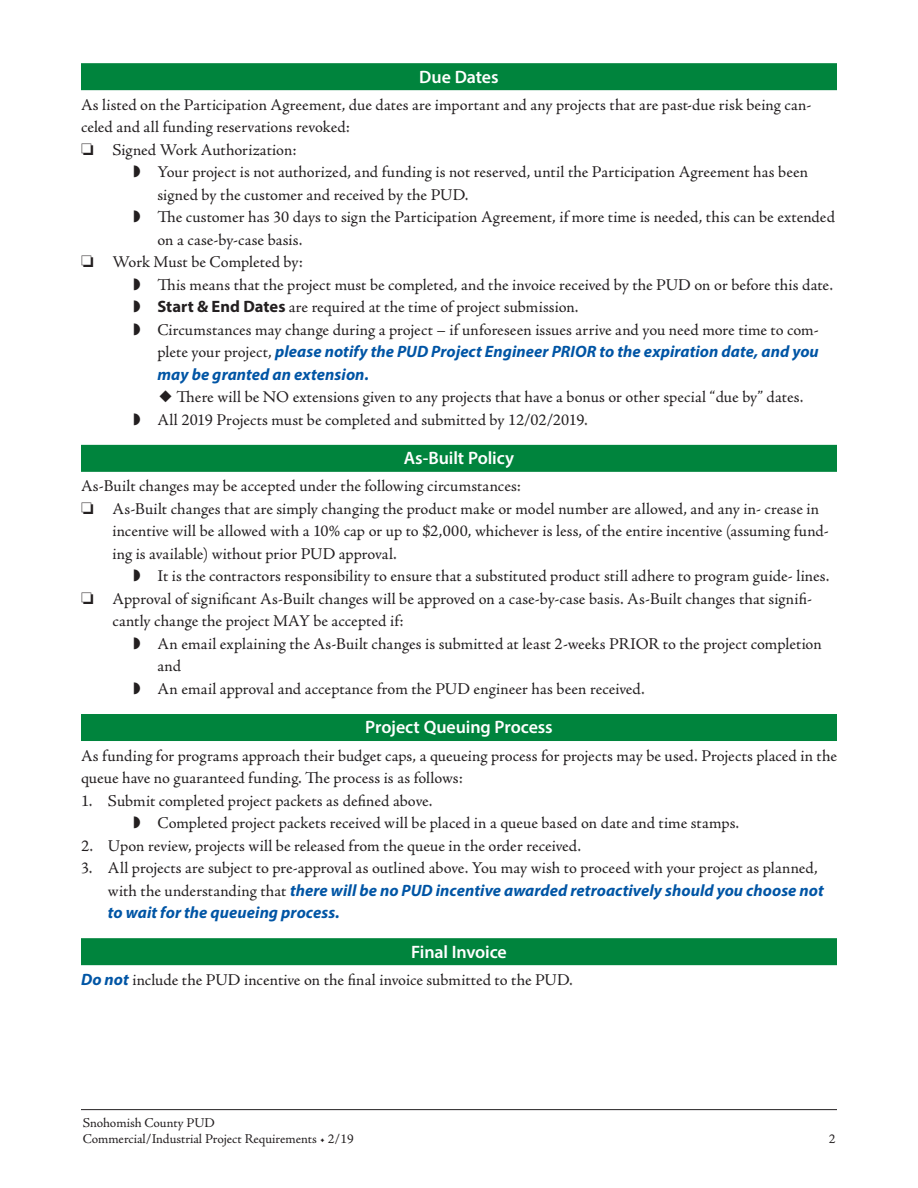
<style>
.page{position:relative;width:918px;height:1188px;background:#fff}
.page>*{position:absolute;margin:0;border:0;box-sizing:border-box;transform-origin:0 0}
.t1{font:600 18px "Myriad Pro";letter-spacing:-.005em;color:#fff}
.t2{font:16.5px/22.5px "Adobe Jenson Pro";color:#231f20}
.t3{font:italic 700 16.5px/22.5px "Myriad Pro";letter-spacing:.005em;color:#0155a5}
.t4{font:13.5px/16.2px "Adobe Jenson Pro";letter-spacing:-.005em;color:#231f20}
.s1{font-family:"Myriad Pro";font-weight:700}
.s2{font-family:"Adobe Jenson Pro";font-weight:400;font-style:normal;color:#231f20}
.s3{font-family:"Myriad Pro";font-weight:700;font-style:italic;color:#0155a5}
</style>
<div class="page">
<hr style="left:81px;top:1109px;width:756px;height:1px;background:#231f20">
<div style="left:81px;top:63px;width:756px;height:27px;background:#00843d"></div>
<div style="left:81px;top:445px;width:756px;height:27px;background:#00843d"></div>
<div style="left:81px;top:714px;width:756px;height:27px;background:#00843d"></div>
<div style="left:81px;top:938px;width:756px;height:27px;background:#00843d"></div>
<p class="t1" style="left:419px;top:65px;width:81px">Due Dates</p>
<p class="t2" style="left:81px;top:94px;width:732px">As listed on the Participation Agreement, due dates are important and any projects that are past-due risk being can&shy;celed and all funding reservations revoked:</p>
<p class="t2" style="left:158px;top:139px;width:679px;text-indent:-77px">□ Signed Work Authorization:<br>Your project is not authorized, and funding is not reserved, until the Participation Agreement has been signed by the customer and received by the PUD.<br>The customer has 30 days to sign the Participation Agreement, if more time is needed, this can be extended on a case-by-case basis.</p>
<p class="t2" style="left:158px;top:251px;width:677px;text-indent:-77px">□ Work Must be Completed by:<br>This means that the project must be completed, and the invoice received by the PUD on or before this date.<br><span class="s1">Start &amp; End Dates</span> are required at the time of project submission.<br>Circumstances may change during a project – if unforeseen issues arrive and you need more time to com-</p>
<p class="t3" style="left:158px;top:340px;width:663px"><span class="s2">plete your project,</span> please notify the PUD Project Engineer PRIOR to the expiration date, and you may be granted an extension.</p>
<p class="t2" style="left:158px;top:386px;width:647px">◆ There will be NO extensions given to any projects that have a bonus or other special “due by” dates.<br>All 2019 Projects must be completed and submitted by 12/02/2019.</p>
<p class="t1" style="left:404px;top:447px;width:112px">As-Built Policy</p>
<p class="t2" style="left:81px;top:475px;width:441px">As-Built changes may be accepted under the following circumstances:</p>
<p class="t2" style="left:112px;top:498px;width:718px;text-indent:-31px">□ As-Built changes that are simply changing the product make or model number are allowed, and any in- crease in incentive will be allowed with a 10% cap or up to $2,000, whichever is less, of the entire incentive (assuming fund&shy;ing is available) without prior PUD approval.</p>
<p class="t2" style="left:158px;top:565px;width:673px">It is the contractors responsibility to ensure that a substituted product still adhere to program guide- lines.</p>
<p class="t2" style="left:113px;top:588px;width:701px;text-indent:-31px">□ Approval of significant As-Built changes will be approved on a case-by-case basis. As-Built changes that signifi&shy;cantly change the project MAY be accepted if:</p>
<p class="t2" style="left:158px;top:633px;width:666px">An email explaining the As-Built changes is submitted at least 2-weeks PRIOR to the project completion and<br>An email approval and acceptance from the PUD engineer has been received.</p>
<p class="t1" style="left:365px;top:716px;width:189px">Project Queuing Process</p>
<p class="t2" style="left:81px;top:744px;width:758px">As funding for programs approach their budget caps, a queueing process for projects may be used. Projects placed in the queue have no guaranteed funding. The process is as follows:</p>
<p class="t2" style="left:157px;top:790px;width:583px;text-indent:-76px">1. Submit completed project packets as defined above.<br>Completed project packets received will be placed in a queue based on date and time stamps.</p>
<p class="t2" style="left:81px;top:835px;width:502px">2. Upon review, projects will be released from the queue in the order received.</p>
<p class="t2" style="left:81px;top:857px;width:738px">3. All projects are subject to pre-approval as outlined above. You may wish to proceed with your project as planned,</p>
<p class="t3" style="left:108px;top:878px;width:717px"><span class="s2">with the understanding that</span> there will be no PUD incentive awarded retroactively should you choose not to wait for the queueing process.</p>
<p class="t1" style="left:411px;top:940px;width:97px">Final Invoice</p>
<p class="t2" style="left:81px;top:969px;width:493px"><span class="s3">Do not</span> include the PUD incentive on the final invoice submitted to the PUD.</p>
<p class="t4" style="left:83px;top:1115px;width:272px">Snohomish County PUD<br>Commercial/Industrial Project Requirements • 2/19</p>
<p class="t4" style="left:829px;top:1131px;width:8px">2</p>
</div>
